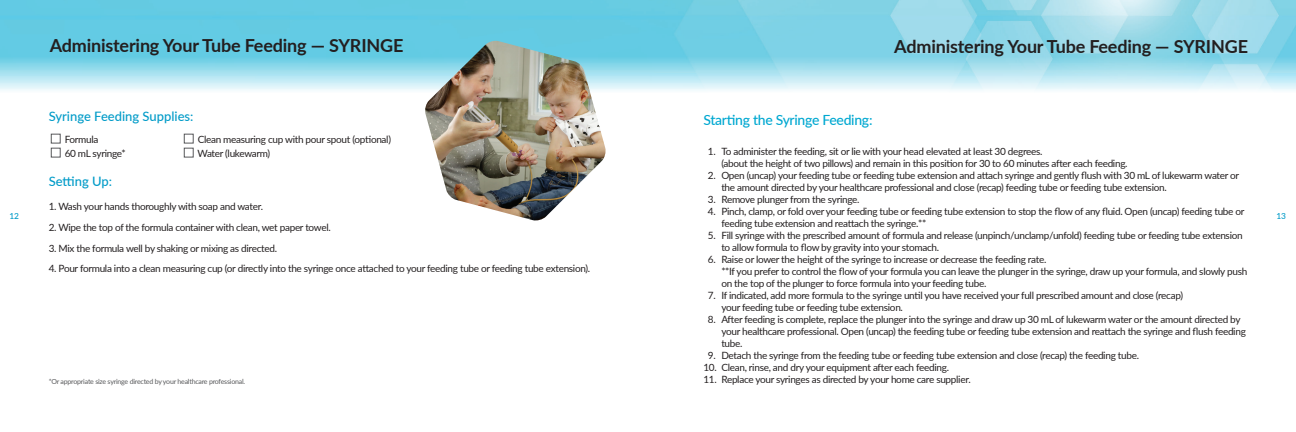
<style>
.page{position:relative;width:1296px;height:432px;background:#fff}
.page>*{position:absolute;margin:0;border:0;box-sizing:border-box;transform-origin:0 0}
.t1{font:700 18px "Lato";letter-spacing:-.01em;color:#231f20}
.t2{font:500 14px "Lato";letter-spacing:-.02em;color:#00a8d1}
.t3{font:500 13px "Lato";color:#009bc8}
.t4{font:10px/12px "Lato";letter-spacing:-.03em;color:#231f20}
.t5{font:500 8.3px "Lato";color:#009bc8}
.t6{font:7px "Lato";letter-spacing:-.03em;color:#57585a}
</style>
<div class="page">
<img style="left:0;top:0;width:1296px;height:91px">
<div style="left:51px;top:134px;width:9px;height:9px;border:1px solid #57585a"></div>
<div style="left:184px;top:134px;width:9px;height:9px;border:1px solid #57585a"></div>
<div style="left:51px;top:148px;width:9px;height:9px;border:1px solid #57585a"></div>
<div style="left:184px;top:148px;width:9px;height:9px;border:1px solid #57585a"></div>
<img style="left:424px;top:41px;width:182px;height:180px">
<h1 class="t1" style="left:50px;top:32px;width:355px">Administering Your Tube Feeding — SYRINGE</h1>
<h1 class="t1" style="left:894px;top:33px;width:355px">Administering Your Tube Feeding — SYRINGE</h1>
<h3 class="t3" style="left:49px;top:107px;width:146px">Syringe Feeding Supplies:</h3>
<p class="t4" style="left:65px;top:133px;width:35px">Formula</p>
<p class="t4" style="left:198px;top:133px;width:195px">Clean measuring cup with pour spout (optional)</p>
<p class="t4" style="left:65px;top:147px;width:63px">60 mL syringe*</p>
<p class="t4" style="left:198px;top:147px;width:74px">Water (lukewarm)</p>
<h3 class="t3" style="left:49px;top:172px;width:65px">Setting Up:</h3>
<p class="t4" style="left:49px;top:200px;width:216px">1. Wash your hands thoroughly with soap and water.</p>
<p class="t4" style="left:49px;top:221px;width:284px">2. Wipe the top of the formula container with clean, wet paper towel.</p>
<p class="t4" style="left:49px;top:242px;width:230px">3. Mix the formula well by shaking or mixing as directed.</p>
<p class="t4" style="left:49px;top:262px;width:543px">4. Pour formula into a clean measuring cup (or directly into the syringe once attached to your feeding tube or feeding tube extension).</p>
<h2 class="t2" style="left:703px;top:110px;width:171px">Starting the Syringe Feeding:</h2>
<p class="t4" style="left:721px;top:145px;width:408px;text-indent:-13px">1. To administer the feeding, sit or lie with your head elevated at least 30 degrees.<br>(about the height of two pillows) and remain in this position for 30 to 60 minutes after each feeding.</p>
<p class="t4" style="left:721px;top:169px;width:519px;text-indent:-13px">2. Open (uncap) your feeding tube or feeding tube extension and attach syringe and gently flush with 30 mL of lukewarm water or the amount directed by your healthcare professional and close (recap) feeding tube or feeding tube extension.</p>
<p class="t4" style="left:708px;top:193px;width:153px">3. Remove plunger from the syringe.</p>
<p class="t4" style="left:721px;top:205px;width:525px;text-indent:-13px">4. Pinch, clamp, or fold over your feeding tube or feeding tube extension to stop the flow of any fluid. Open (uncap) feeding tube or feeding tube extension and reattach the syringe.**</p>
<p class="t4" style="left:721px;top:229px;width:523px;text-indent:-13px">5. Fill syringe with the prescribed amount of formula and release (unpinch/unclamp/unfold) feeding tube or feeding tube extension to allow formula to flow by gravity into your stomach.</p>
<p class="t4" style="left:721px;top:253px;width:527px;text-indent:-13px">6. Raise or lower the height of the syringe to increase or decrease the feeding rate.<br>**If you prefer to control the flow of your formula you can leave the plunger in the syringe, draw up your formula, and slowly push on the top of the plunger to force formula into your feeding tube.</p>
<p class="t4" style="left:721px;top:289px;width:463px;text-indent:-13px">7. If indicated, add more formula to the syringe until you have received your full prescribed amount and close (recap) your feeding tube or feeding tube extension.</p>
<p class="t4" style="left:721px;top:313px;width:526px;text-indent:-13px">8. After feeding is complete, replace the plunger into the syringe and draw up 30 mL of lukewarm water or the amount directed by your healthcare professional. Open (uncap) the feeding tube or feeding tube extension and reattach the syringe and flush feeding tube.</p>
<p class="t4" style="left:708px;top:349px;width:433px">9. Detach the syringe from the feeding tube or feeding tube extension and close (recap) the feeding tube.</p>
<p class="t4" style="left:703px;top:361px;width:247px">10. Clean, rinse, and dry your equipment after each feeding.</p>
<p class="t4" style="left:703px;top:373px;width:269px">11. Replace your syringes as directed by your home care supplier.</p>
<p class="t5" style="left:10px;top:210px;width:11px">12</p>
<p class="t5" style="left:1277px;top:210px;width:11px">13</p>
<p class="t6" style="left:49px;top:377px;width:198px">*Or appropriate size syringe directed by your healthcare professional.</p>
</div>
